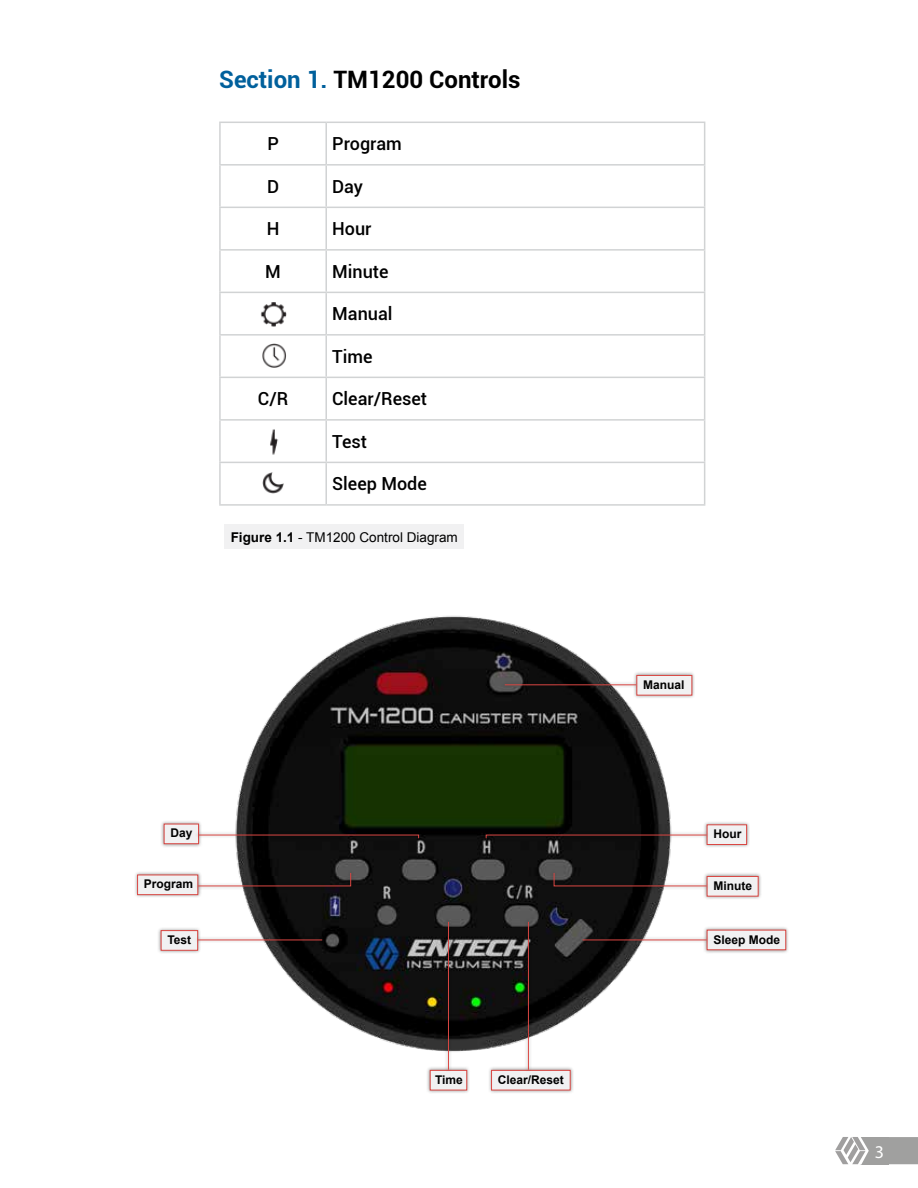
<style>
.page{position:relative;width:918px;height:1188px;background:#fff}
.page>*{position:absolute;margin:0;border:0;box-sizing:border-box;transform-origin:0 0}
.t1{font:700 24px "Roboto";color:#000}
.t2{font:500 18px "Roboto";color:#000}
.t3{font:18px "Myriad Pro";color:#fff}
.t4{font:13.5px "Arial";color:#000}
.t5{font:700 12px "Arial";color:#000}
.s1{color:#00609c}
.s2{font-weight:700}
</style>
<div class="page">
<svg style="left:835px;top:1137px;width:83px;height:28px;background:#b1b0b0"></svg>
<img style="left:235px;top:616px;width:437px;height:436px">
<hr style="left:219px;top:122px;width:107px;height:1px;background:#d1d3d4">
<hr style="left:219px;top:123px;width:2px;height:41px;background:#d1d3d4">
<hr style="left:326px;top:122px;width:379px;height:1px;background:#d1d3d4">
<hr style="left:325px;top:123px;width:2px;height:41px;background:#d1d3d4">
<hr style="left:704px;top:123px;width:1px;height:41px;background:#d1d3d4">
<hr style="left:219px;top:164px;width:107px;height:2px;background:#d1d3d4">
<hr style="left:219px;top:166px;width:2px;height:41px;background:#d1d3d4">
<hr style="left:326px;top:164px;width:379px;height:2px;background:#d1d3d4">
<hr style="left:325px;top:166px;width:2px;height:41px;background:#d1d3d4">
<hr style="left:704px;top:166px;width:1px;height:41px;background:#d1d3d4">
<hr style="left:219px;top:207px;width:107px;height:1px;background:#d1d3d4">
<hr style="left:219px;top:208px;width:2px;height:41px;background:#d1d3d4">
<hr style="left:326px;top:207px;width:379px;height:1px;background:#d1d3d4">
<hr style="left:325px;top:208px;width:2px;height:41px;background:#d1d3d4">
<hr style="left:704px;top:208px;width:1px;height:41px;background:#d1d3d4">
<hr style="left:219px;top:249px;width:107px;height:2px;background:#d1d3d4">
<hr style="left:219px;top:251px;width:2px;height:41px;background:#d1d3d4">
<hr style="left:326px;top:249px;width:379px;height:2px;background:#d1d3d4">
<hr style="left:325px;top:251px;width:2px;height:41px;background:#d1d3d4">
<hr style="left:704px;top:251px;width:1px;height:41px;background:#d1d3d4">
<hr style="left:219px;top:292px;width:107px;height:1px;background:#d1d3d4">
<hr style="left:219px;top:293px;width:2px;height:41px;background:#d1d3d4">
<hr style="left:326px;top:292px;width:379px;height:1px;background:#d1d3d4">
<hr style="left:325px;top:293px;width:2px;height:41px;background:#d1d3d4">
<hr style="left:704px;top:293px;width:1px;height:41px;background:#d1d3d4">
<hr style="left:219px;top:334px;width:107px;height:2px;background:#d1d3d4">
<hr style="left:219px;top:336px;width:2px;height:41px;background:#d1d3d4">
<hr style="left:326px;top:334px;width:379px;height:2px;background:#d1d3d4">
<hr style="left:325px;top:336px;width:2px;height:41px;background:#d1d3d4">
<hr style="left:704px;top:336px;width:1px;height:41px;background:#d1d3d4">
<hr style="left:219px;top:377px;width:107px;height:1px;background:#d1d3d4">
<hr style="left:219px;top:378px;width:2px;height:41px;background:#d1d3d4">
<hr style="left:326px;top:377px;width:379px;height:1px;background:#d1d3d4">
<hr style="left:325px;top:378px;width:2px;height:41px;background:#d1d3d4">
<hr style="left:704px;top:378px;width:1px;height:41px;background:#d1d3d4">
<hr style="left:219px;top:419px;width:107px;height:2px;background:#d1d3d4">
<hr style="left:219px;top:421px;width:2px;height:41px;background:#d1d3d4">
<hr style="left:326px;top:419px;width:379px;height:2px;background:#d1d3d4">
<hr style="left:325px;top:421px;width:2px;height:41px;background:#d1d3d4">
<hr style="left:704px;top:421px;width:1px;height:41px;background:#d1d3d4">
<hr style="left:219px;top:462px;width:107px;height:1px;background:#d1d3d4">
<hr style="left:219px;top:463px;width:2px;height:41px;background:#d1d3d4">
<hr style="left:326px;top:462px;width:379px;height:1px;background:#d1d3d4">
<hr style="left:325px;top:463px;width:2px;height:41px;background:#d1d3d4">
<hr style="left:704px;top:463px;width:1px;height:41px;background:#d1d3d4">
<hr style="left:219px;top:504px;width:107px;height:2px;background:#d1d3d4">
<hr style="left:326px;top:504px;width:379px;height:2px;background:#d1d3d4">
<img style="left:260px;top:302px;width:26px;height:25px">
<img style="left:262px;top:343px;width:24px;height:25px">
<img style="left:270px;top:429px;width:8px;height:26px">
<img style="left:262px;top:472px;width:22px;height:22px">
<div style="left:633px;top:672px;width:63px;height:27px;background:#000;opacity:.44"></div>
<div style="left:636px;top:675px;width:56px;height:21px;background:#f1f1f2;border:1px solid #da4743"></div>
<div style="left:703px;top:926px;width:87px;height:28px;background:#000;opacity:.44"></div>
<div style="left:707px;top:930px;width:79px;height:20px;background:#f1f1f2;border:1px solid #da4743"></div>
<div style="left:157px;top:927px;width:45px;height:27px;background:#000;opacity:.44"></div>
<div style="left:161px;top:930px;width:37px;height:21px;background:#f1f1f2;border:1px solid #da4743"></div>
<div style="left:426px;top:1067px;width:45px;height:27px;background:#000;opacity:.44"></div>
<div style="left:430px;top:1070px;width:37px;height:20px;background:#f1f1f2;border:1px solid #da4743"></div>
<div style="left:134px;top:871px;width:68px;height:28px;background:#000;opacity:.44"></div>
<div style="left:137px;top:875px;width:61px;height:20px;background:#f1f1f2;border:1px solid #da4743"></div>
<div style="left:703px;top:873px;width:59px;height:27px;background:#000;opacity:.44"></div>
<div style="left:707px;top:876px;width:52px;height:21px;background:#f1f1f2;border:1px solid #da4743"></div>
<div style="left:703px;top:821px;width:47px;height:28px;background:#000;opacity:.44"></div>
<div style="left:707px;top:824px;width:40px;height:21px;background:#f1f1f2;border:1px solid #da4743"></div>
<div style="left:160px;top:820px;width:42px;height:28px;background:#000;opacity:.44"></div>
<div style="left:164px;top:824px;width:35px;height:20px;background:#f1f1f2;border:1px solid #da4743"></div>
<div style="left:488px;top:1067px;width:86px;height:27px;background:#000;opacity:.44"></div>
<div style="left:491px;top:1070px;width:80px;height:20px;background:#f1f1f2;border:1px solid #da4743"></div>
<div style="left:501px;top:681px;width:139px;height:8px;background:#000;opacity:.44"></div>
<hr style="left:505px;top:684px;width:131px;height:1px;background:#da4743">
<div style="left:482px;top:831px;width:228px;height:10px;background:#000;opacity:.44"></div>
<svg style="left:485px;top:834px;width:222px;height:5px"></svg>
<div style="left:550px;top:870px;width:160px;height:20px;background:#000;opacity:.44"></div>
<svg style="left:553px;top:872px;width:154px;height:15px"></svg>
<div style="left:224px;top:524px;width:240px;height:25px;background:#f1f1f2"></div>
<div style="left:579px;top:936px;width:131px;height:8px;background:#000;opacity:.44"></div>
<hr style="left:583px;top:940px;width:124px;height:1px;background:#da4743">
<div style="left:195px;top:831px;width:228px;height:10px;background:#000;opacity:.44"></div>
<svg style="left:197px;top:834px;width:222px;height:5px"></svg>
<div style="left:195px;top:870px;width:159px;height:20px;background:#000;opacity:.44"></div>
<svg style="left:197px;top:872px;width:154px;height:15px"></svg>
<div style="left:195px;top:936px;width:131px;height:8px;background:#000;opacity:.44"></div>
<hr style="left:198px;top:940px;width:124px;height:1px;background:#da4743">
<div style="left:525px;top:918px;width:7px;height:155px;background:#000;opacity:.44"></div>
<hr style="left:528px;top:922px;width:1px;height:148px;background:#da4743">
<div style="left:445px;top:918px;width:7px;height:155px;background:#000;opacity:.44"></div>
<hr style="left:448px;top:922px;width:1px;height:148px;background:#da4743">
<h1 class="t1" style="left:219px;top:62px;width:303px"><span class="s1">Section 1.</span> TM1200 Controls</h1>
<p class="t2" style="left:267px;top:131px;width:13px">P</p>
<p class="t2" style="left:332px;top:131px;width:71px">Program</p>
<p class="t2" style="left:267px;top:174px;width:14px">D</p>
<p class="t2" style="left:332px;top:174px;width:32px">Day</p>
<p class="t2" style="left:267px;top:216px;width:14px">H</p>
<p class="t2" style="left:332px;top:216px;width:41px">Hour</p>
<p class="t2" style="left:265px;top:259px;width:17px">M</p>
<p class="t2" style="left:332px;top:259px;width:58px">Minute</p>
<p class="t2" style="left:332px;top:301px;width:62px">Manual</p>
<p class="t2" style="left:332px;top:344px;width:42px">Time</p>
<p class="t2" style="left:258px;top:386px;width:32px">C/R</p>
<p class="t2" style="left:332px;top:386px;width:96px">Clear/Reset</p>
<p class="t2" style="left:332px;top:429px;width:36px">Test</p>
<p class="t2" style="left:332px;top:471px;width:96px">Sleep Mode</p>
<p class="t4" style="left:231px;top:528px;width:229px"><span class="s2">Figure 1.1</span> - TM1200 Control Diagram</p>
<p class="t5" style="left:643px;top:677px;width:43px">Manual</p>
<p class="t5" style="left:170px;top:825px;width:24px">Day</p>
<p class="t5" style="left:713px;top:826px;width:29px">Hour</p>
<p class="t5" style="left:144px;top:876px;width:51px">Program</p>
<p class="t5" style="left:713px;top:878px;width:40px">Minute</p>
<p class="t5" style="left:167px;top:932px;width:25px">Test</p>
<p class="t5" style="left:435px;top:1072px;width:29px">Time</p>
<p class="t5" style="left:498px;top:1072px;width:68px">Clear/Reset</p>
<p class="t5" style="left:713px;top:931px;width:68px">Sleep Mode</p>
<p class="t3" style="left:875px;top:1141px;width:11px">3</p>
</div>
